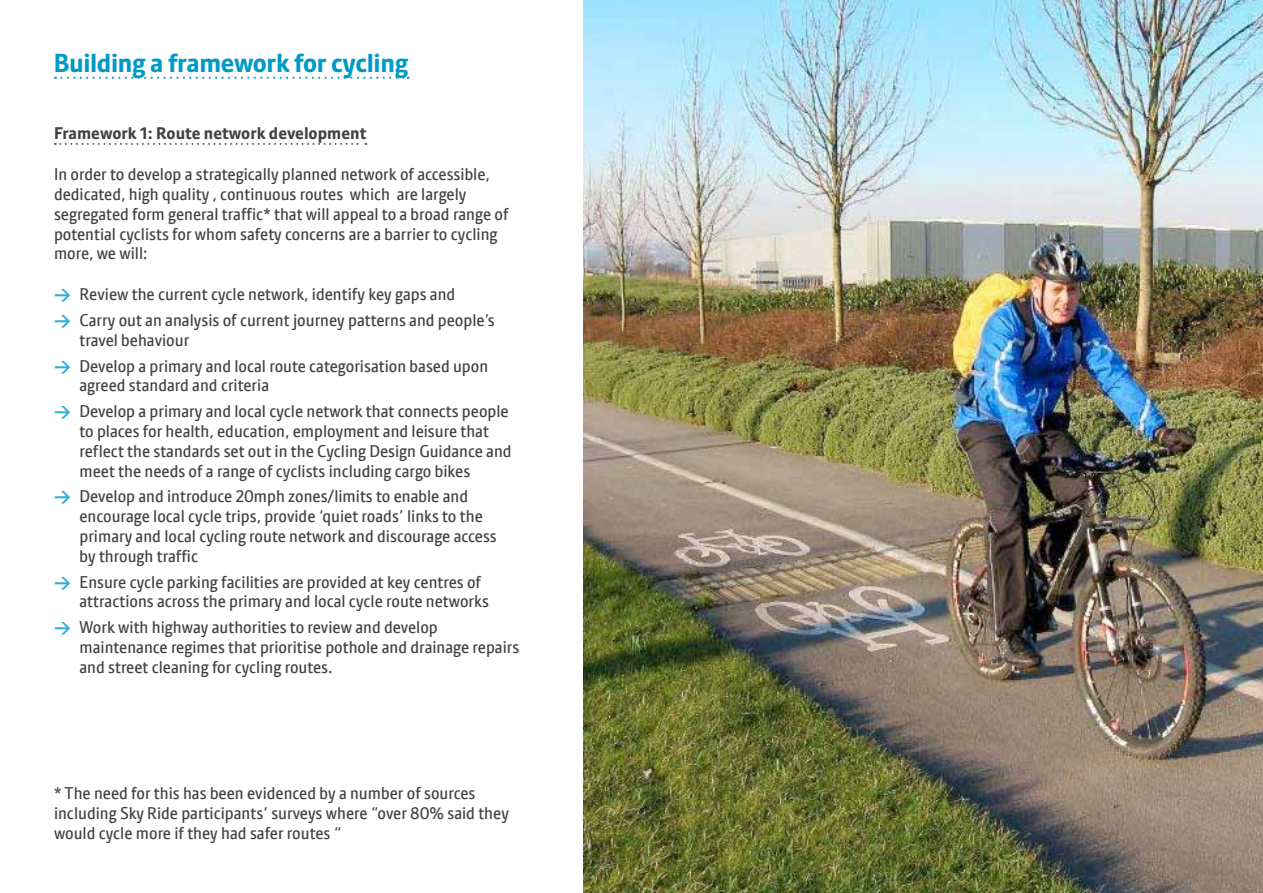
<style>
.page{position:relative;width:1263px;height:893px;background:#fff}
.page>*{position:absolute;margin:0;border:0;box-sizing:border-box;transform-origin:0 0}
.t1{font:700 25.5px "Pantograph Sans";letter-spacing:-.015em;color:#009ac7}
.t2{font:16.5px/19.8px "Pantograph Sans";color:#424242}
.t3{font:700 16.5px "Pantograph Sans";color:#424242}
.s1{font-family:"DIN";font-weight:700;color:#33afd3}
</style>
<div class="page">
<img style="left:583px;top:0;width:680px;height:893px">
<svg style="left:55px;top:143px;width:311px;height:2px"></svg>
<svg style="left:55px;top:77px;width:354px;height:2px"></svg>
<h1 class="t1" style="left:54px;top:47px;width:356px">Building a framework for cycling</h1>
<p class="t3" style="left:54px;top:123px;width:314px">Framework 1: Route network development</p>
<p class="t2" style="left:54px;top:164px;width:456px">In order to develop a strategically planned network of accessible, dedicated, high quality , continuous routes which are largely segregated form general traffic* that will appeal to a broad range of potential cyclists for whom safety concerns are a barrier to cycling more, we will:</p>
<p class="t2" style="left:54px;top:281px;width:442px;line-height:25.8px"><span class="s1">&gt;</span> Review the current cycle network, identify key gaps and<br><span class="s1">&gt;</span> Carry out an analysis of current journey patterns and people’s</p>
<p class="t2" style="left:54px;top:327px;width:436px;line-height:25.8px;text-indent:25px">travel behaviour<br><span class="s1">&gt;</span> Develop a primary and local route categorisation based upon</p>
<p class="t2" style="left:54px;top:373px;width:456px;line-height:25.8px;text-indent:25px">agreed standard and criteria<br><span class="s1">&gt;</span> Develop a primary and local cycle network that connects people</p>
<p class="t2" style="left:79px;top:421px;width:434px">to places for health, education, employment and leisure that reflect the standards set out in the Cycling Design Guidance and meet the needs of a range of cyclists including cargo bikes</p>
<p class="t2" style="left:79px;top:487px;width:419px;text-indent:-25px"><span class="s1">&gt;</span> Develop and introduce 20mph zones/limits to enable and encourage local cycle trips, provide ‘quiet roads’ links to the primary and local cycling route network and discourage access by through traffic</p>
<p class="t2" style="left:79px;top:572px;width:411px;text-indent:-25px"><span class="s1">&gt;</span> Ensure cycle parking facilities are provided at key centres of attractions across the primary and local cycle route networks</p>
<p class="t2" style="left:79px;top:617px;width:441px;text-indent:-25px"><span class="s1">&gt;</span> Work with highway authorities to review and develop maintenance regimes that prioritise pothole and drainage repairs and street cleaning for cycling routes.</p>
<p class="t2" style="left:54px;top:784px;width:456px">* The need for this has been evidenced by a number of sources including Sky Ride participants’ surveys where “over 80% said they would cycle more if they had safer routes “</p>
</div>
